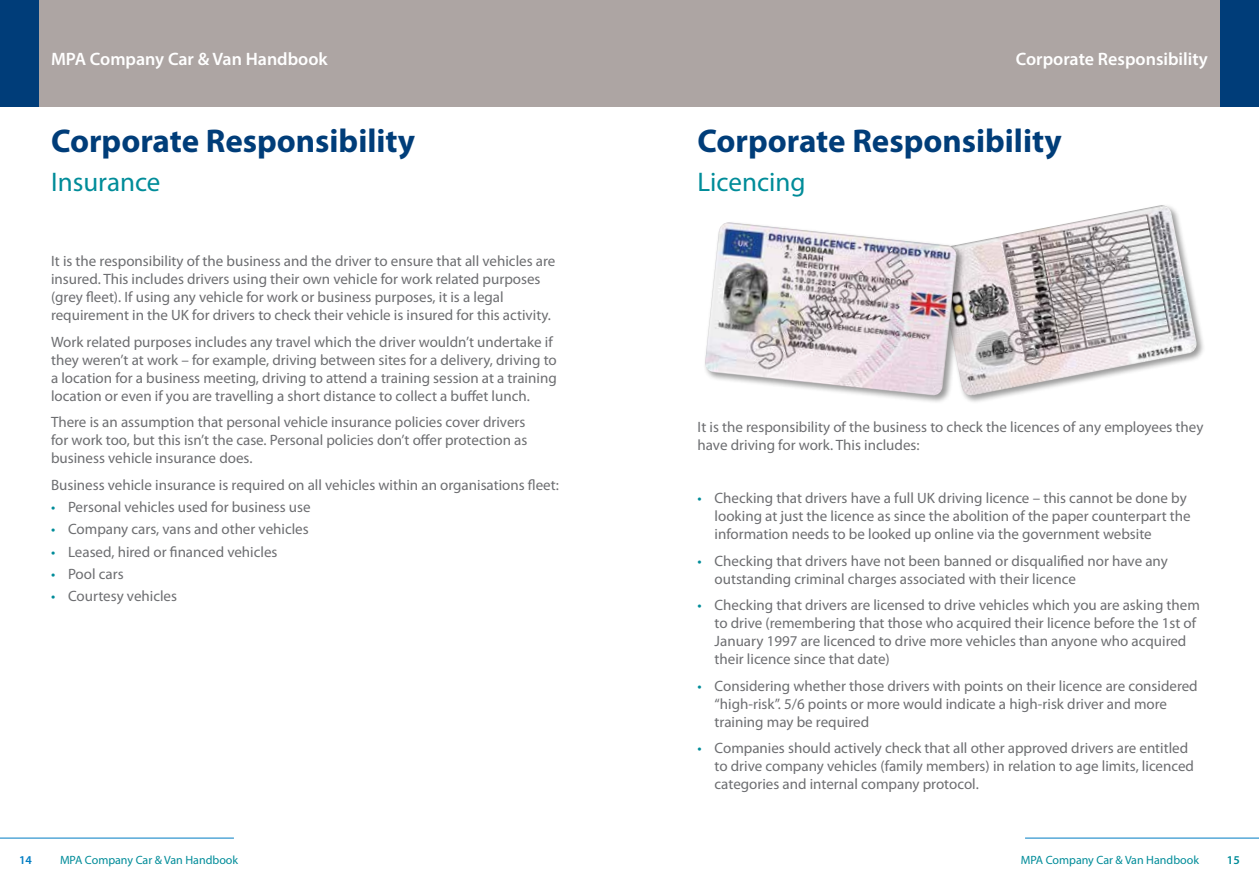
<style>
.page{position:relative;width:1259px;height:893px;background:#fff}
.page>*{position:absolute;margin:0;border:0;box-sizing:border-box;transform-origin:0 0}
.t1{font:700 33px "Myriad Pro";color:#003d79}
.t2{font:27px "Myriad Pro";color:#008c99}
.t3{font:600 18px "Myriad Pro";color:#fff}
.t4{font:15px/18px "Myriad Pro";color:#6d6e71}
.t5{font:12px "Myriad Pro";color:#008c99}
.t6{font:600 12px "Myriad Pro";color:#007dc3}
.t7{font:600 12px "Myriad Pro";color:#008c99}
.s1{color:#008c99}
</style>
<div class="page">
<div style="left:0;top:0;width:629px;height:106px;background:#ada5a3"></div>
<div style="left:0;top:0;width:38px;height:106px;background:#003d79"></div>
<hr style="left:0;top:838px;width:234px;height:1px;background:#007dc3">
<div style="left:629px;top:0;width:630px;height:106px;background:#ada5a3"></div>
<hr style="left:1025px;top:838px;width:234px;height:1px;background:#007dc3">
<div style="left:935px;top:203px;width:270px;height:201px;background:#000;opacity:.4"></div>
<img style="left:936px;top:205px;width:261px;height:191px">
<div style="left:703px;top:220px;width:262px;height:185px;background:#000;opacity:.4"></div>
<img style="left:704px;top:222px;width:253px;height:174px">
<div style="left:1220px;top:0;width:39px;height:106px;background:#003d79"></div>
<p class="t3" style="left:51px;top:47px;width:278px">MPA Company Car &amp; Van Handbook</p>
<h1 class="t1" style="left:51px;top:123px;width:365px">Corporate Responsibility</h1>
<h2 class="t2" style="left:51px;top:168px;width:111px">Insurance</h2>
<p class="t4" style="left:51px;top:253px;width:506px">It is the responsibility of the business and the driver to ensure that all vehicles are insured. This includes drivers using their own vehicle for work related purposes (grey fleet). If using any vehicle for work or business purposes, it is a legal requirement in the UK for drivers to check their vehicle is insured for this activity.</p>
<p class="t4" style="left:51px;top:333px;width:507px">Work related purposes includes any travel which the driver wouldn’t undertake if they weren’t at work – for example, driving between sites for a delivery, driving to a location for a business meeting, driving to attend a training session at a training location or even if you are travelling a short distance to collect a buffet lunch.</p>
<p class="t4" style="left:51px;top:414px;width:478px">There is an assumption that personal vehicle insurance policies cover drivers for work too, but this isn’t the case. Personal policies don’t offer protection as business vehicle insurance does.</p>
<p class="t4" style="left:51px;top:476px;width:509px">Business vehicle insurance is required on all vehicles within an organisations fleet:</p>
<p class="t4" style="left:51px;top:498px;width:261px"><span class="s1">•</span> Personal vehicles used for business use</p>
<p class="t4" style="left:51px;top:521px;width:259px"><span class="s1">•</span> Company cars, vans and other vehicles</p>
<p class="t4" style="left:51px;top:543px;width:228px"><span class="s1">•</span> Leased, hired or financed vehicles</p>
<p class="t4" style="left:51px;top:565px;width:74px"><span class="s1">•</span> Pool cars</p>
<p class="t4" style="left:51px;top:587px;width:128px"><span class="s1">•</span> Courtesy vehicles</p>
<p class="t6" style="left:19px;top:852px;width:14px">14</p>
<p class="t5" style="left:60px;top:853px;width:180px">MPA Company Car &amp; Van Handbook</p>
<p class="t3" style="left:1016px;top:47px;width:194px">Corporate Responsibility</p>
<h1 class="t1" style="left:697px;top:123px;width:365px">Corporate Responsibility</h1>
<h2 class="t2" style="left:697px;top:168px;width:109px">Licencing</h2>
<p class="t4" style="left:697px;top:418px;width:507px">It is the responsibility of the business to check the licences of any employees they have driving for work. This includes:</p>
<p class="t4" style="left:714px;top:489px;width:477px;text-indent:-17px"><span class="s1">•</span> Checking that drivers have a full UK driving licence – this cannot be done by looking at just the licence as since the abolition of the paper counterpart the information needs to be looked up online via the government website</p>
<p class="t4" style="left:714px;top:552px;width:455px;text-indent:-17px"><span class="s1">•</span> Checking that drivers have not been banned or disqualified nor have any outstanding criminal charges associated with their licence</p>
<p class="t4" style="left:714px;top:596px;width:487px;text-indent:-17px"><span class="s1">•</span> Checking that drivers are licensed to drive vehicles which you are asking them to drive (remembering that those who acquired their licence before the 1st of January 1997 are licenced to drive more vehicles than anyone who acquired their licence since that date)</p>
<p class="t4" style="left:714px;top:677px;width:485px;text-indent:-17px"><span class="s1">•</span> Considering whether those drivers with points on their licence are considered “high-risk”. 5/6 points or more would indicate a high-risk driver and more training may be required</p>
<p class="t4" style="left:714px;top:739px;width:481px;text-indent:-17px"><span class="s1">•</span> Companies should actively check that all other approved drivers are entitled to drive company vehicles (family members) in relation to age limits, licenced categories and internal company protocol.</p>
<p class="t5" style="left:1021px;top:853px;width:180px">MPA Company Car &amp; Van Handbook</p>
<p class="t7" style="left:1227px;top:852px;width:14px">15</p>
</div>
